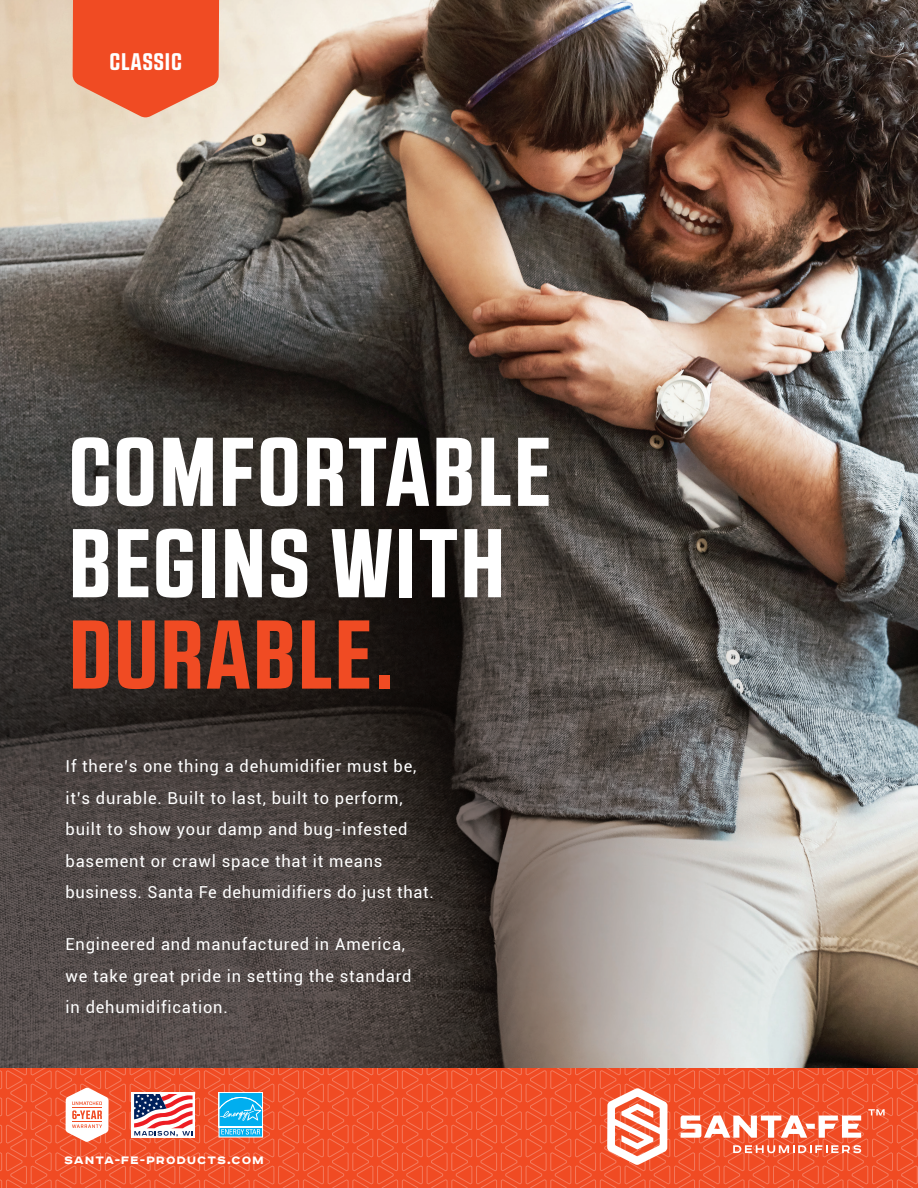
<style>
.page{position:relative;width:918px;height:1188px;background:#fff}
.page>*{position:absolute;margin:0;border:0;box-sizing:border-box;transform-origin:0 0}
.Model_Name{font:700 97.5px "RB No 2.1 a";letter-spacing:.04em;color:#fff}
.Model_Name-2{font:700 97.5px "RB No 2.1 a";letter-spacing:.04em;color:#f04b23}
.Model_Name-3{font:700 24px "RB No 2.1 a";letter-spacing:.06em;color:#fff}
.Big_Copy{font:16.5px/31.5px "Roboto";letter-spacing:.05em;color:#fff}
.t1{font:900 13.5px "Road Radio";letter-spacing:.09em;color:#fff}
</style>
<div class="page">
<img style="left:0;top:0;width:918px;height:1068px">
<svg style="left:0;top:1068px;width:918px;height:120px;background:#f0522c"></svg>
<div style="left:218px;top:1092px;width:45px;height:35px;background:#fff"></div>
<svg style="left:218px;top:1093px;width:45px;height:45px;background:#42c0f0"></svg>
<div style="left:132px;top:1092px;width:63px;height:46px;background:#fff"></div>
<svg style="left:134px;top:1094px;width:59px;height:42px"></svg>
<svg style="left:65px;top:406px;width:44px;height:782px;background:#5e4943"></svg>
<hr style="left:72px;top:1107px;width:30px;height:1px;background:#f04b23">
<hr style="left:72px;top:1122px;width:30px;height:1px;background:#f04b23">
<svg style="left:607px;top:1088px;width:61px;height:77px"></svg>
<svg style="left:681px;top:1116px;width:180px;height:22px"></svg>
<svg style="left:733px;top:1145px;width:128px;height:8px"></svg>
<svg style="left:868px;top:1109px;width:17px;height:7px"></svg>
<svg style="left:73px;top:0;width:146px;height:117px;background:#ef5f3a"></svg>
<p class="Model_Name-3" style="left:110px;top:47px;width:74px">CLASSIC</p>
<p class="Model_Name" style="left:69px;top:414px;width:482px">COMFORTABLE</p>
<p class="Model_Name" style="left:70px;top:506px;width:435px">BEGINS WITH</p>
<p class="Model_Name-2" style="left:70px;top:597px;width:325px">DURABLE.</p>
<p class="Big_Copy" style="left:66px;top:750px;width:370px">If there’s one thing a dehumidifier must be, it’s durable. Built to last, built to perform, built to show your damp and bug-infested basement or crawl space that it means business. Santa Fe dehumidifiers do just that.</p>
<p class="Big_Copy" style="left:66px;top:928px;width:348px">Engineered and manufactured in America, we take great pride in setting the standard in dehumidification.</p>
<p class="t1" style="left:64px;top:1153px;width:201px">SANTA-FE-PRODUCTS.COM</p>
</div>
